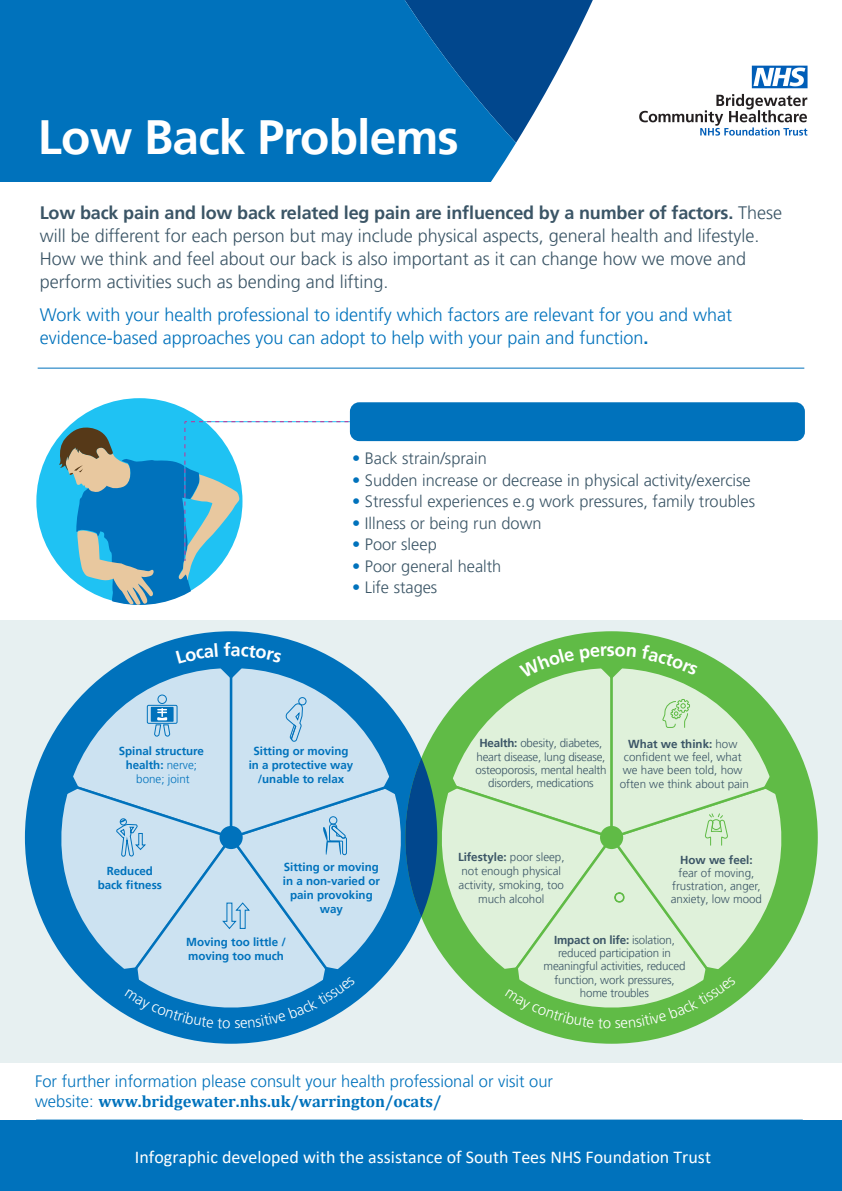
<style>
.page{position:relative;width:842px;height:1191px;background:#fff}
.page>*{position:absolute;margin:0;border:0;box-sizing:border-box;transform-origin:0 0}
.t1{font:700 48px "Frutiger LT Pro";letter-spacing:-.015em;color:#fff}
.t2{font:300 18px/23px "Frutiger LT Pro";color:#3b5566}
.t3{font:300 18px/23px "Frutiger LT Pro";color:#0072bc}
.t4{font:18px "Calibri";color:#fff}
.t5{font:300 16.5px/20.3px "Frutiger LT Pro";color:#0072bc}
.t6{font:300 16.4px "Frutiger LT Pro";color:#3b5566}
.t7{font:300 11.6px/13.2px "Frutiger LT Pro";letter-spacing:-.015em;color:#3b5566;text-align:center}
.t8{font:700 11.6px/14px "Frutiger LT Pro";color:#0072bc;text-align:center}
.s1{font-weight:700}
.s2{color:#0072bc}
.s3{font-weight:300}
.s4{font-family:"Cambria";font-weight:700}
</style>
<div class="page">
<div style="left:0;top:620px;width:842px;height:442px;background:#e7f0f1"></div>
<hr style="left:38px;top:368px;width:766px;height:1px;background:#0072bc">
<svg style="left:516px;top:0;width:77px;height:143px;fill:#01478d"></svg>
<svg style="left:0;top:0;width:516px;height:181px;background:#016eb8"></svg>
<img style="left:572px;top:43px;width:236px;height:100px">
<div style="left:36px;top:398px;width:206px;height:206px;background:#1fc2f3;border-radius:50%"></div>
<svg style="left:59px;top:421px;width:320px;height:184px"></svg>
<div style="left:25px;top:631px;width:412px;height:412px;background:#0072bc;border-radius:50%"></div>
<div style="left:405px;top:631px;width:413px;height:412px;background:#60bb46;border-radius:50%"></div>
<svg style="left:405px;top:758px;width:32px;height:159px;background:#07528b"></svg>
<div style="left:350px;top:402px;width:455px;height:39px;background:#0072bc;border-radius:9px"></div>
<div style="left:0;top:1120px;width:842px;height:71px;background:#0072bc"></div>
<hr style="left:36px;top:1119px;width:767px;height:1px;background:#0072bc">
<svg style="left:59px;top:642px;width:345px;height:386px"></svg>
<svg style="left:438px;top:644px;width:346px;height:384px"></svg>
<p class="t1" style="left:38px;top:109px;width:422px">Low Back Problems</p>
<p class="t2" style="left:40px;top:201px;width:744px"><span class="s1">Low back pain and low back related leg pain are influenced by a number of factors.</span> These will be different for each person but may include physical aspects, general health and lifestyle.<br>How we think and feel about our back is also important as it can change how we move and perform activities such as bending and lifting.</p>
<p class="t3" style="left:40px;top:303px;width:694px">Work with your health professional to identify which factors are relevant for you and what evidence-based approaches you can adopt to help with your pain and function<span class="s1">.</span></p>
<p class="t6" style="left:352px;top:449px;width:136px"><span class="s2">•</span> Back strain/sprain</p>
<p class="t6" style="left:352px;top:470px;width:400px"><span class="s2">•</span> Sudden increase or decrease in physical activity/exercise</p>
<p class="t6" style="left:352px;top:492px;width:405px"><span class="s2">•</span> Stressful experiences e.g work pressures, family troubles</p>
<p class="t6" style="left:352px;top:513px;width:191px"><span class="s2">•</span> Illness or being run down</p>
<p class="t6" style="left:352px;top:535px;width:86px"><span class="s2">•</span> Poor sleep</p>
<p class="t6" style="left:352px;top:556px;width:151px"><span class="s2">•</span> Poor general health</p>
<p class="t6" style="left:352px;top:578px;width:87px"><span class="s2">•</span> Life stages</p>
<p class="t8" style="left:119px;top:744px;width:87px">Spinal structure health: <span class="s3">nerve; bone; joint</span></p>
<p class="t8" style="left:249px;top:744px;width:106px">Sitting or moving in a protective way /unable to relax</p>
<p class="t7" style="left:475px;top:737px;width:132px"><span class="s1">Health:</span> obesity, diabetes, heart disease, lung disease, osteoporosis, mental health disorders, medications</p>
<p class="t7" style="left:620px;top:737px;width:131px"><span class="s1">What we think:</span> how confident we feel, what we have been told, how often we think about pain</p>
<p class="t8" style="left:98px;top:863px;width:66px">Reduced back fitness</p>
<p class="t8" style="left:283px;top:859px;width:99px">Sitting or moving in a non-varied or pain provoking way</p>
<p class="t8" style="left:186px;top:935px;width:101px;text-align:left">Moving too little / moving too much</p>
<p class="t7" style="left:458px;top:850px;width:108px;line-height:14px"><span class="s1">Lifestyle:</span> poor sleep, not enough physical activity, smoking, too much alcohol</p>
<p class="t7" style="left:671px;top:853px;width:93px"><span class="s1">How we feel: </span>fear of moving, frustration, anger, anxiety, low mood</p>
<p class="t7" style="left:543px;top:933px;width:143px"><span class="s1">Impact on life:</span> isolation, reduced participation in meaningful activities, reduced function, work pressures, home troubles</p>
<p class="t5" style="left:35px;top:1071px;width:519px">For further information please consult your health professional or visit our website: <span class="s4">www.bridgewater.nhs.uk/warrington/ocats/</span></p>
<p class="t4" style="left:135px;top:1144px;width:577px">Infographic developed with the assistance of South Tees NHS Foundation Trust</p>
</div>
